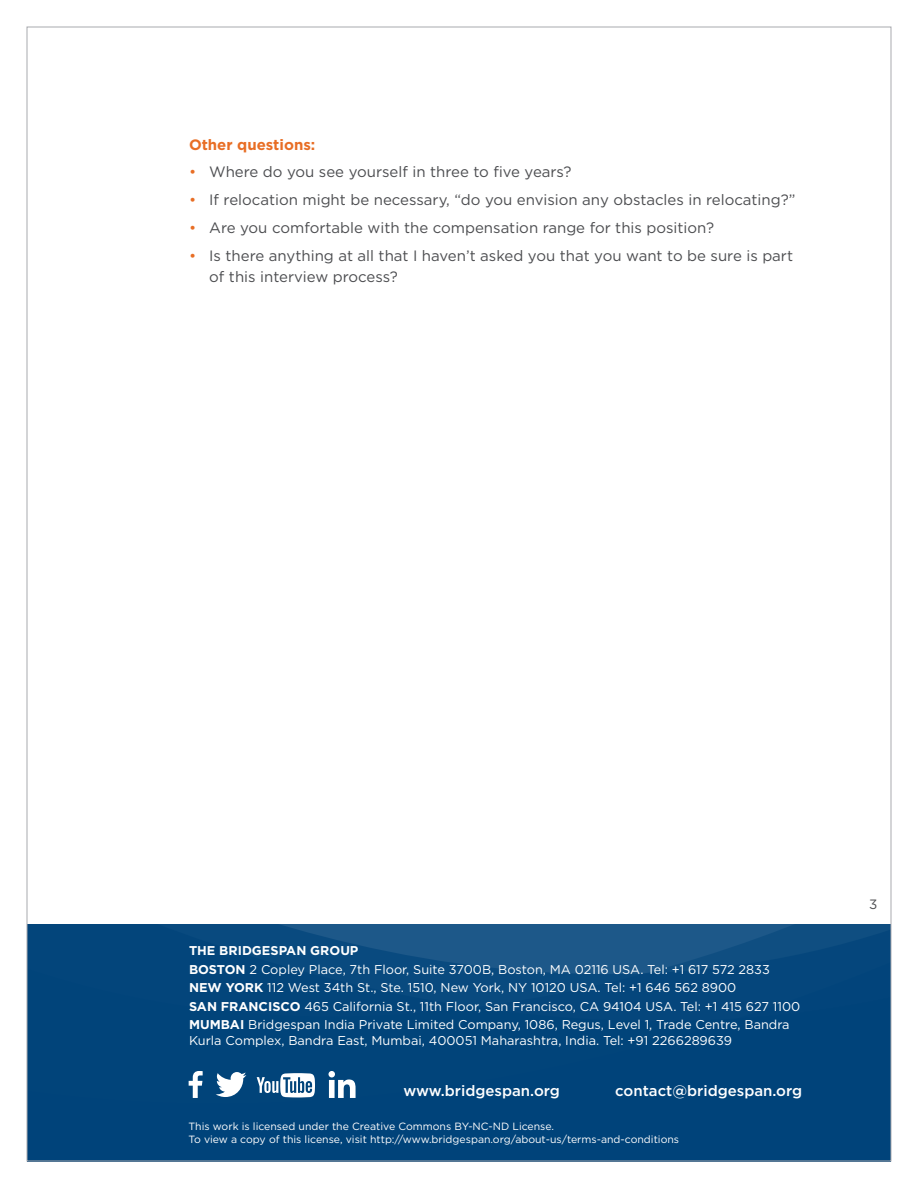
<style>
.page{position:relative;width:918px;height:1188px;background:#fff}
.page>*{position:absolute;margin:0;border:0;box-sizing:border-box;transform-origin:0 0}
.t1{font:15px/21px "Gotham";color:#4c4d50}
.t2{font:500 15px "Gotham";color:#fff}
.t3{font:700 15px "Gotham";color:#e86e25}
.t4{font:13.5px "Gotham";color:#4c4d50}
.t5{font:12.75px/18.5px "Gotham";color:#fff}
.t6{font:10.5px/12.6px "Gotham";color:#fff}
.s1{color:#e86e25}
.s2{font-weight:700}
</style>
<div class="page">
<svg style="left:29px;top:925px;width:860px;height:234px;background:#04467b"></svg>
<svg style="left:189px;top:1071px;width:14px;height:27px"></svg>
<svg style="left:216px;top:1072px;width:30px;height:25px"></svg>
<svg style="left:329px;top:1071px;width:27px;height:27px"></svg>
<svg style="left:257px;top:1073px;width:58px;height:24px"></svg>
<p class="t3" style="left:189px;top:134px;width:128px">Other questions:</p>
<p class="t1" style="left:189px;top:161px;width:384px"><span class="s1">•</span> Where do you see yourself in three to five years?</p>
<p class="t1" style="left:189px;top:189px;width:608px"><span class="s1">•</span> If relocation might be necessary, “do you envision any obstacles in relocating?”</p>
<p class="t1" style="left:189px;top:217px;width:527px"><span class="s1">•</span> Are you comfortable with the compensation range for this position?</p>
<p class="t1" style="left:209px;top:245px;width:585px;text-indent:-20px"><span class="s1">•</span> Is there anything at all that I haven’t asked you that you want to be sure is part of this interview process?</p>
<p class="t5" style="left:189px;top:941px;width:613px"><span class="s2">THE BRIDGESPAN GROUP<br>BOSTON</span> 2 Copley Place, 7th Floor, Suite 3700B, Boston, MA 02116 USA. Tel: +1 617 572 2833<br><span class="s2">NEW YORK</span> 112 West 34th St., Ste. 1510, New York, NY 10120 USA. Tel: +1 646 562 8900<br><span class="s2">SAN FRANCISCO</span> 465 California St., 11th Floor, San Francisco, CA 94104 USA. Tel: +1 415 627 1100<br><span class="s2">MUMBAI</span> Bridgespan India Private Limited Company, 1086, Regus, Level 1, Trade Centre, Bandra</p>
<p class="t5" style="left:189px;top:1031px;width:545px">Kurla Complex, Bandra East, Mumbai, 400051 Maharashtra, India. Tel: +91 2266289639</p>
<p class="t2" style="left:403px;top:1081px;width:158px">www.bridgespan.org</p>
<p class="t2" style="left:615px;top:1081px;width:188px">contact@bridgespan.org</p>
<p class="t6" style="left:189px;top:1120px;width:492px">This work is licensed under the Creative Commons BY-NC-ND License.<br>To view a copy of this license, visit http://www.bridgespan.org/about-us/terms-and-conditions</p>
<p class="t4" style="left:869px;top:895px;width:10px">3</p>
</div>
